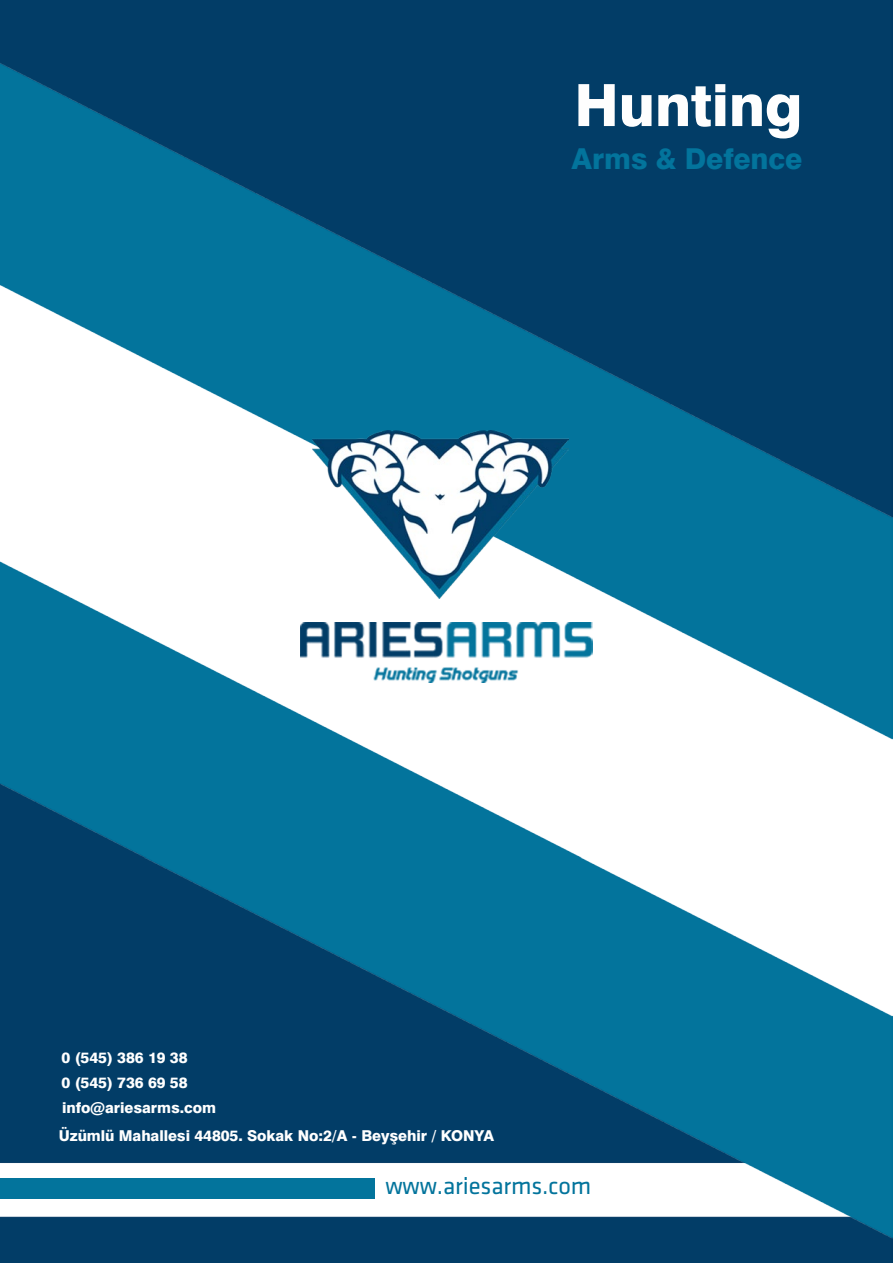
<style>
.page{position:relative;width:893px;height:1263px;background:#fff}
.page>*{position:absolute;margin:0;border:0;box-sizing:border-box;transform-origin:0 0}
.t1{font:800 58.2px "Swiss 721 BT";letter-spacing:-.005em;color:#fefefe}
.t2{font:800 28.8px "Swiss 721 BT";letter-spacing:-.005em;color:#03749c}
.t3{font:24.75px "Klavika Regular TF";letter-spacing:-.005em;color:#03749c}
.t4{font:800 15px "Swiss 721 BT";letter-spacing:-.005em;color:#fff}
</style>
<div class="page">
<img style="left:0;top:0;width:893px;height:425px">
<img style="left:0;top:425px;width:893px;height:838px">
<div style="left:0;top:1178px;width:374px;height:21px;background:#03749c"></div>
<img style="left:301px;top:623px;width:291px;height:60px">
<img style="left:313px;top:430px;width:256px;height:169px">
<h1 class="t1" style="left:574px;top:70px;width:230px">Hunting</h1>
<h2 class="t2" style="left:572px;top:141px;width:232px">Arms &amp; Defence</h2>
<p class="t4" style="left:62px;top:1048px;width:127px">0 (545) 386 19 38</p>
<p class="t4" style="left:62px;top:1074px;width:127px">0 (545) 736 69 58</p>
<p class="t4" style="left:62px;top:1099px;width:155px">info@ariesarms.com</p>
<p class="t4" style="left:59px;top:1127px;width:437px">Üzümlü Mahallesi 44805. Sokak No:2/A - Beyşehir / KONYA</p>
<h3 class="t3" style="left:385px;top:1173px;width:207px">www.ariesarms.com</h3>
</div>
